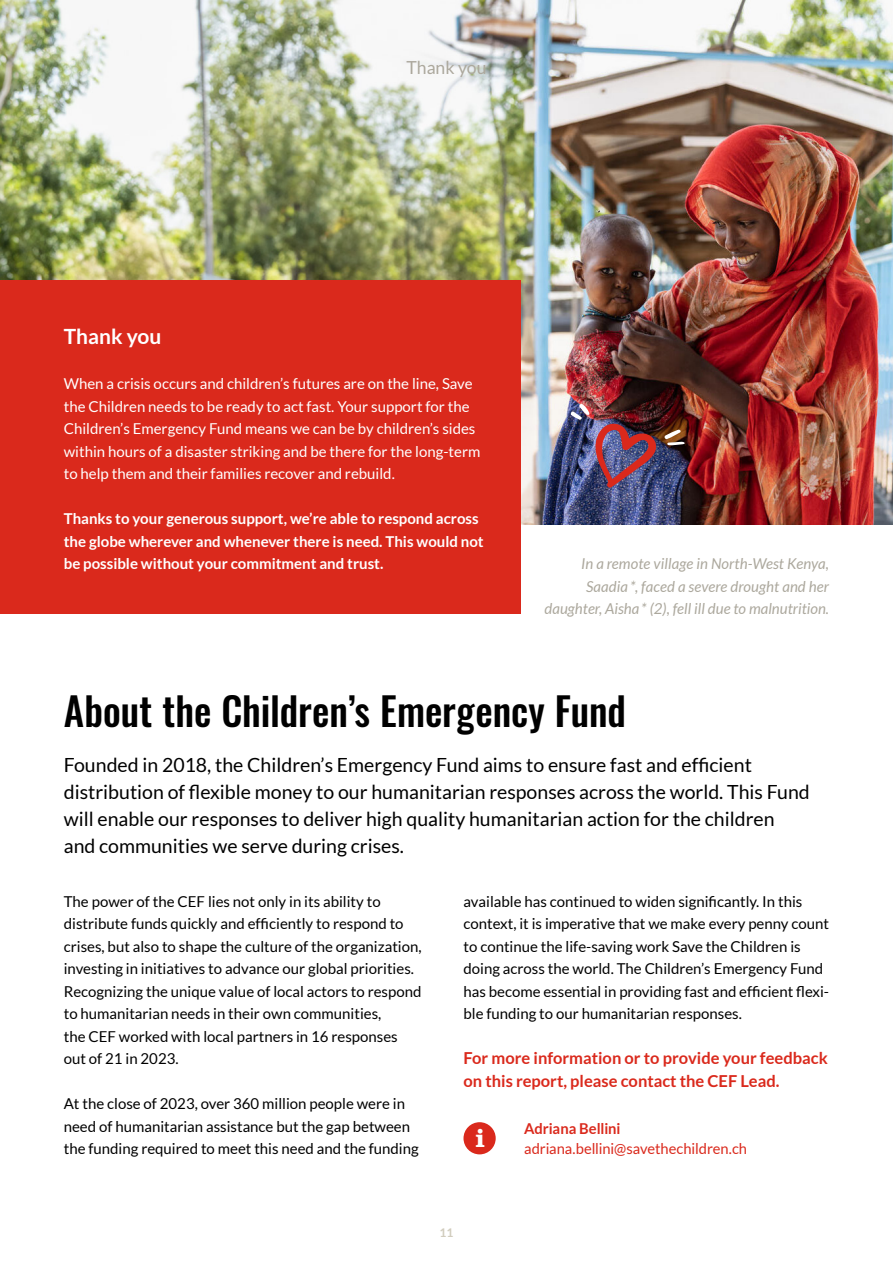
<style>
.page{position:relative;width:893px;height:1263px;background:#fff}
.page>*{position:absolute;margin:0;border:0;box-sizing:border-box;transform-origin:0 0}
.t1{font:500 39px "Oswald";color:#000}
.t2{font:700 23.85px "Superclarendon";color:#fff}
.t3{font:700 21px "Lato";color:#fff}
.t4{font:19.5px/27px "Lato";color:#000}
.t5{font:18px "Lato";color:#aca89d}
.t6{font:700 16.5px/22.5px "Lato";color:#da291c}
.t7{font:15px/22.5px "Lato";color:#000}
.t8{font:15px/22.5px "Lato";color:#fff}
.t9{font:700 15px/22.5px "Lato";color:#fff}
.t10{font:italic 15px/22.5px "Lato";letter-spacing:.005em;color:#aca89d;text-align:right}
.t11{font:15px "Lato";letter-spacing:-.005em;color:#da291c}
.t12{font:700 15px "Lato";letter-spacing:-.005em;color:#da291c}
.t13{font:700 12px "Lato";color:#d1ccbd}
</style>
<div class="page">
<img style="left:0;top:0;width:893px;height:524px">
<div style="left:463px;top:1122px;width:33px;height:32px;background:#da291c;border-radius:50%"></div>
<div style="left:0;top:280px;width:521px;height:334px;background:#da291c"></div>
<img style="left:595px;top:422px;width:63px;height:66px">
<svg style="left:571px;top:404px;width:18px;height:16px"></svg>
<svg style="left:664px;top:429px;width:21px;height:16px"></svg>
<p class="t5" style="left:406px;top:57px;width:82px">Thank you</p>
<h3 class="t3" style="left:64px;top:324px;width:99px">Thank you</h3>
<p class="t8" style="left:64px;top:372px;width:418px">When a crisis occurs and children’s futures are on the line, Save the Children needs to be ready to act fast. Your support for the Children’s Emergency Fund means we can be by children’s sides within hours of a disaster striking and be there for the long-term to help them and their families recover and rebuild.</p>
<p class="t9" style="left:64px;top:507px;width:421px">Thanks to your generous support, we’re able to respond across the globe wherever and whenever there is need. This would not be possible without your commitment and trust.</p>
<p class="t10" style="left:545px;top:553px;width:286px">In a remote village in North-West Kenya,<br>Saadia *, faced a severe drought and her daughter, Aisha* (2), fell ill due to malnutrition.</p>
<h1 class="t1" style="left:64px;top:676px;width:564px">About the Children’s Emergency Fund</h1>
<p class="t4" style="left:64px;top:751px;width:747px">Founded in 2018, the Children’s Emergency Fund aims to ensure fast and efficient distribution of flexible money to our humanitarian responses across the world. This Fund will enable our responses to deliver high quality humanitarian action for the children and communities we serve during crises.</p>
<p class="t7" style="left:64px;top:890px;width:359px">The power of the CEF lies not only in its ability to distribute funds quickly and efficiently to respond to crises, but also to shape the culture of the organization, investing in initiatives to advance our global priorities.<br>Recognizing the unique value of local actors to respond to humanitarian needs in their own communities,<br>the CEF worked with local partners in 16 responses out of 21 in 2023.</p>
<p class="t7" style="left:64px;top:1092px;width:356px">At the close of 2023, over 360 million people were in need of humanitarian assistance but the gap between the funding required to meet this need and the funding</p>
<p class="t7" style="left:463px;top:890px;width:367px">available has continued to widen significantly. In this context, it is imperative that we make every penny count to continue the life-saving work Save the Children is doing across the world. The Children’s Emergency Fund has become essential in providing fast and efficient flexi&shy;ble funding to our humanitarian responses.</p>
<p class="t6" style="left:463px;top:1046px;width:366px">For more information or to provide your feedback on this report, please contact the CEF Lead.</p>
<h2 class="t2" style="left:475px;top:1120px;width:12px">i</h2>
<p class="t12" style="left:524px;top:1120px;width:98px">Adriana Bellini</p>
<p class="t11" style="left:524px;top:1140px;width:224px">adriana.bellini@savethechildren.ch</p>
<p class="t13" style="left:439px;top:1225px;width:15px">11</p>
</div>
